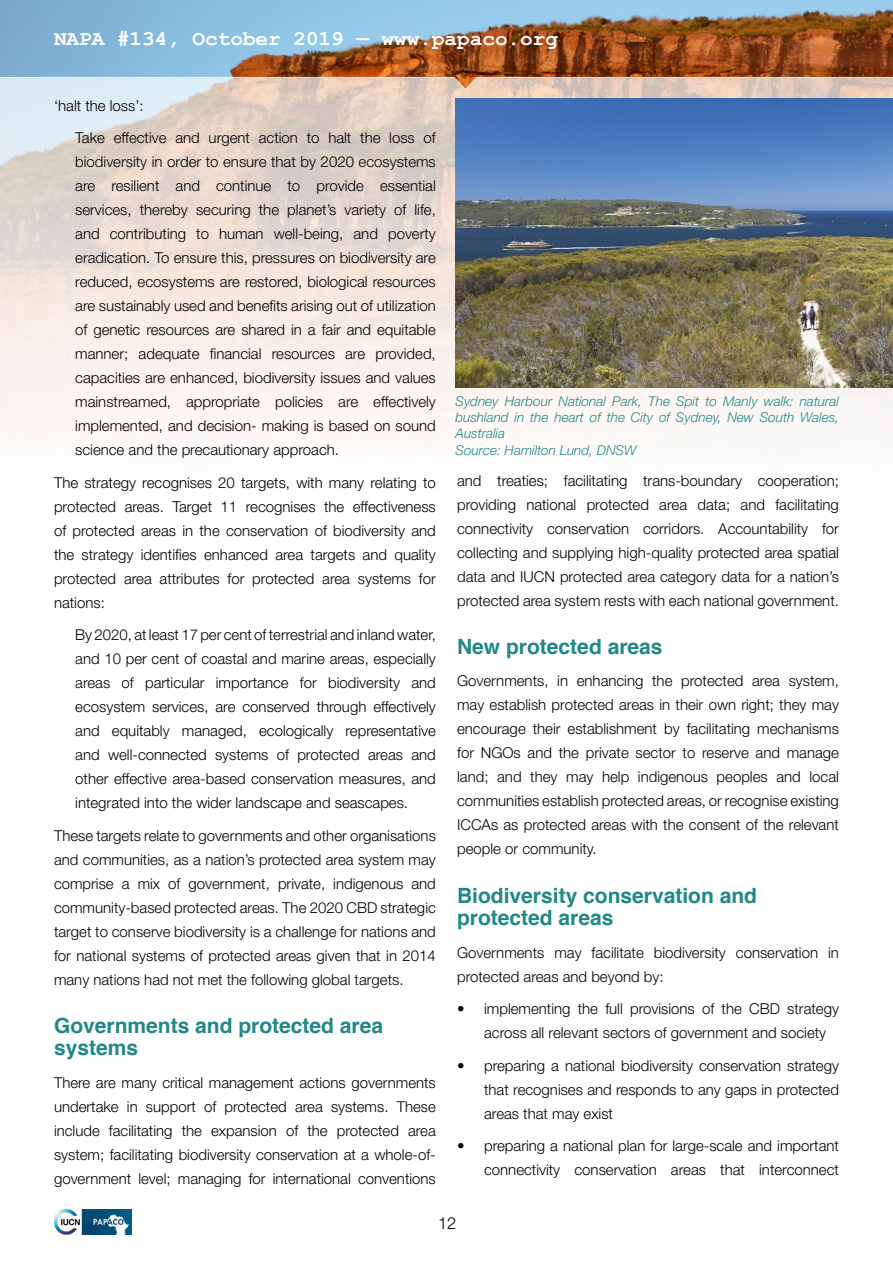
<style>
.page{position:relative;width:893px;height:1263px;background:#fff}
.page>*{position:absolute;margin:0;border:0;box-sizing:border-box;transform-origin:0 0}
.t1{font:700 21px/22.5px "Helvetica";color:#208886}
.t2{font:700 21px "Courier New";color:#fff}
.t3{font:300 16.5px "Helvetica Neue LT Pro";color:#000}
.t4{font:300 15px/24px "Helvetica Neue LT Pro";color:#000;text-align:justify}
.t5{font:italic 300 13.5px/16.2px "Helvetica Neue LT Pro";color:#208886}
</style>
<div class="page">
<img style="left:0;top:0;width:893px;height:430px">
<img style="left:54px;top:1209px;width:78px;height:26px">
<img style="left:455px;top:99px;width:438px;height:289px">
<h1 class="t2" style="left:54px;top:25px;width:506px">NAPA #134, October 2019 — www.papaco.org</h1>
<p class="t4" style="left:75px;top:89px;width:362px;line-height:32.5px;text-indent:-21px">‘halt the loss’:<br>Take effective and urgent action to halt the loss of</p>
<p class="t4" style="left:75px;top:149px;width:362px">biodiversity in order to ensure that by 2020 ecosystems are resilient and continue to provide essential services, thereby securing the planet’s variety of life, and contributing to human well-being, and poverty eradication. To ensure this, pressures on biodiversity are reduced, ecosystems are restored, biological resources are sustainably used and benefits arising out of utilization of genetic resources are shared in a fair and equitable manner; adequate financial resources are provided, capacities are enhanced, biodiversity issues and values mainstreamed, appropriate policies are effectively implemented, and decision- making is based on sound science and the precautionary approach.</p>
<p class="t4" style="left:54px;top:470px;width:383px">The strategy recognises 20 targets, with many relating to protected areas. Target 11 recognises the effectiveness of protected areas in the conservation of biodiversity and the strategy identifies enhanced area targets and quality protected area attributes for protected area systems for nations:</p>
<p class="t4" style="left:75px;top:622px;width:362px">By 2020, at least 17 per cent of terrestrial and inland water, and 10 per cent of coastal and marine areas, especially areas of particular importance for biodiversity and ecosystem services, are conserved through effectively and equitably managed, ecologically representative and well-connected systems of protected areas and other effective area-based conservation measures, and integrated into the wider landscape and seascapes.</p>
<p class="t4" style="left:54px;top:823px;width:383px">These targets relate to governments and other organisations and communities, as a nation’s protected area system may comprise a mix of government, private, indigenous and community-based protected areas. The 2020 CBD strategic target to conserve biodiversity is a challenge for nations and for national systems of protected areas given that in 2014 many nations had not met the following global targets.</p>
<h1 class="t1" style="left:54px;top:1014px;width:331px">Governments and protected area systems</h1>
<p class="t4" style="left:54px;top:1070px;width:383px">There are many critical management actions governments undertake in support of protected area systems. These include facilitating the expansion of the protected area system; facilitating biodiversity conservation at a whole-of&shy;government level; managing for international conventions</p>
<p class="t5" style="left:455px;top:393px;width:385px">Sydney Harbour National Park, The Spit to Manly walk: natural bushland in the heart of the City of Sydney, New South Wales, Australia<br>Source: Hamilton Lund, DNSW</p>
<p class="t4" style="left:457px;top:468px;width:383px">and treaties; facilitating trans-boundary cooperation; providing national protected area data; and facilitating connectivity conservation corridors. Accountability for collecting and supplying high-quality protected area spatial data and IUCN protected area category data for a nation’s protected area system rests with each national government.</p>
<h1 class="t1" style="left:457px;top:636px;width:207px">New protected areas</h1>
<p class="t4" style="left:457px;top:669px;width:383px">Governments, in enhancing the protected area system, may establish protected areas in their own right; they may encourage their establishment by facilitating mechanisms for NGOs and the private sector to reserve and manage land; and they may help indigenous peoples and local communities establish protected areas, or recognise existing ICCAs as protected areas with the consent of the relevant people or community.</p>
<h1 class="t1" style="left:457px;top:884px;width:301px">Biodiversity conservation and protected areas</h1>
<p class="t4" style="left:457px;top:940px;width:383px">Governments may facilitate biodiversity conservation in protected areas and beyond by:</p>
<p class="t4" style="left:484px;top:996px;width:356px;text-indent:-27px">• implementing the full provisions of the CBD strategy across all relevant sectors of government and society</p>
<p class="t4" style="left:484px;top:1053px;width:356px;text-indent:-27px">• preparing a national biodiversity conservation strategy that recognises and responds to any gaps in protected areas that may exist</p>
<p class="t4" style="left:457px;top:1133px;width:383px;text-align:right">• preparing a national plan for large-scale and important connectivity conservation areas that interconnect</p>
<p class="t3" style="left:438px;top:1213px;width:20px">12</p>
</div>
